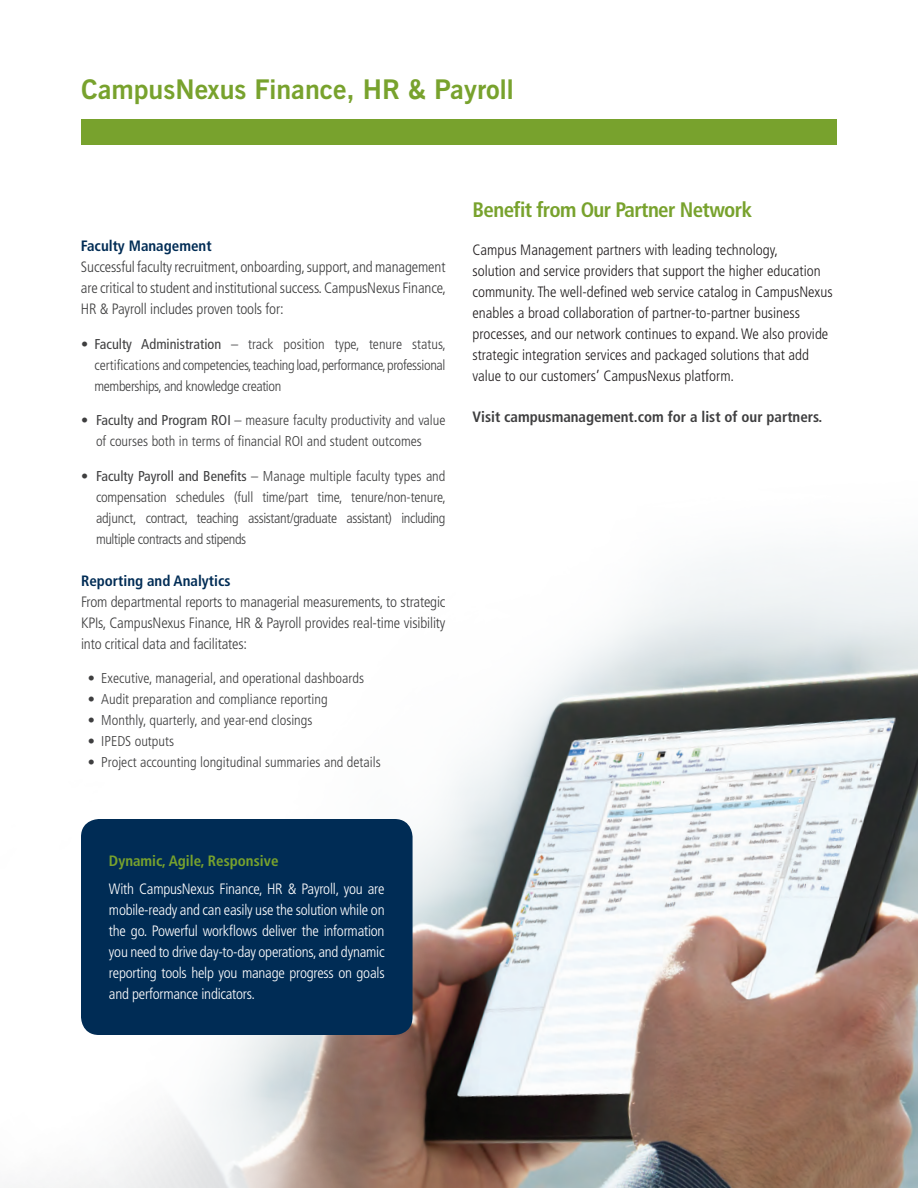
<style>
.page{position:relative;width:918px;height:1188px;background:#fff}
.page>*{position:absolute;margin:0;border:0;box-sizing:border-box;transform-origin:0 0}
.t1{font:700 27px "News Gothic";color:#78a22d}
.Headline{font:700 condensed 21px "Frutiger LT Std";letter-spacing:-.03em;color:#78a22d}
.Copy{font:300 condensed 15px/21px "Frutiger LT Std";color:#231f20}
.Text{font:300 condensed 15px/21px "Frutiger LT Std";letter-spacing:-.01em;color:#3e3e3f;text-align:justify}
.Text-2{font:300 condensed 15px/21px "Frutiger LT Std";letter-spacing:-.015em;color:#fff;text-align:justify}
.Bullets{font:700 condensed 15px "Frutiger LT Std";color:#3e3e3f}
.Sub_headline{font:700 condensed 15px "Frutiger LT Std";color:#002c55}
.Sub_headline-2{font:700 condensed 15px "Frutiger LT Std";color:#78a22d}
.t2{font:300 condensed 14.25px/21px "Frutiger LT Std";color:#3e3e3f;text-align:justify}
.s1{font-weight:400}
</style>
<div class="page">
<img style="left:11px;top:557px;width:907px;height:631px">
<div style="left:81px;top:119px;width:756px;height:26px;background:#78a22d"></div>
<div style="left:81px;top:819px;width:332px;height:216px;background:#002c55;border-radius:18px"></div>
<p class="t1" style="left:81px;top:73px;width:434px">CampusNexus Finance, HR &amp; Payroll</p>
<p class="Sub_headline" style="left:81px;top:237px;width:132px">Faculty Management</p>
<p class="Text" style="left:81px;top:257px;width:367px">Successful faculty recruitment, onboarding, support, and management are critical to student and institutional success. CampusNexus Finance, HR &amp; Payroll includes proven tools for:</p>
<p class="t2" style="left:94px;top:333px;width:353px;text-indent:-14px">• <span class="s1">Faculty Administration</span> – track position type, tenure status, certifications and competencies, teaching load, performance, professional memberships, and knowledge creation</p>
<p class="t2" style="left:96px;top:410px;width:351px;text-indent:-15px">• <span class="s1">Faculty and Program ROI</span> – measure faculty productivity and value of courses both in terms of financial ROI and student outcomes</p>
<p class="t2" style="left:96px;top:465px;width:352px;text-indent:-15px">• <span class="s1">Faculty Payroll and Benefits</span> – Manage multiple faculty types and compensation schedules (full time/part time, tenure/non-tenure, adjunct, contract, teaching assistant/graduate assistant) including multiple contracts and stipends</p>
<p class="Sub_headline" style="left:81px;top:571px;width:151px">Reporting and Analytics</p>
<p class="Text" style="left:81px;top:591px;width:366px">From departmental reports to managerial measurements, to strategic KPIs, CampusNexus Finance, HR &amp; Payroll provides real-time visibility into critical data and facilitates:</p>
<p class="t2" style="left:88px;top:668px;width:278px"><span class="s1">•</span> Executive, managerial, and operational dashboards</p>
<p class="t2" style="left:88px;top:689px;width:241px"><span class="s1">•</span> Audit preparation and compliance reporting</p>
<p class="t2" style="left:88px;top:710px;width:226px"><span class="s1">•</span> Monthly, quarterly, and year-end closings</p>
<p class="t2" style="left:88px;top:731px;width:88px"><span class="s1">•</span> IPEDS outputs</p>
<p class="t2" style="left:88px;top:752px;width:294px"><span class="s1">•</span> Project accounting longitudinal summaries and details</p>
<p class="Headline" style="left:472px;top:197px;width:281px">Benefit from Our Partner Network</p>
<p class="Copy" style="left:472px;top:239px;width:362px">Campus Management partners with leading technology,<br>solution and service providers that support the higher education community. The well-defined web service catalog in CampusNexus enables a broad collaboration of partner-to-partner business processes, and our network continues to expand. We also provide strategic integration services and packaged solutions that add value to our customers’ CampusNexus platform.</p>
<p class="Bullets" style="left:472px;top:408px;width:352px">Visit campusmanagement.com for a list of our partners.</p>
<p class="Sub_headline-2" style="left:109px;top:852px;width:171px">Dynamic, Agile, Responsive</p>
<p class="Text-2" style="left:109px;top:879px;width:277px">With CampusNexus Finance, HR &amp; Payroll, you are mobile-ready and can easily use the solution while on the go. Powerful workflows deliver the information you need to drive day-to-day operations, and dynamic reporting tools help you manage progress on goals and performance indicators.</p>
</div>
